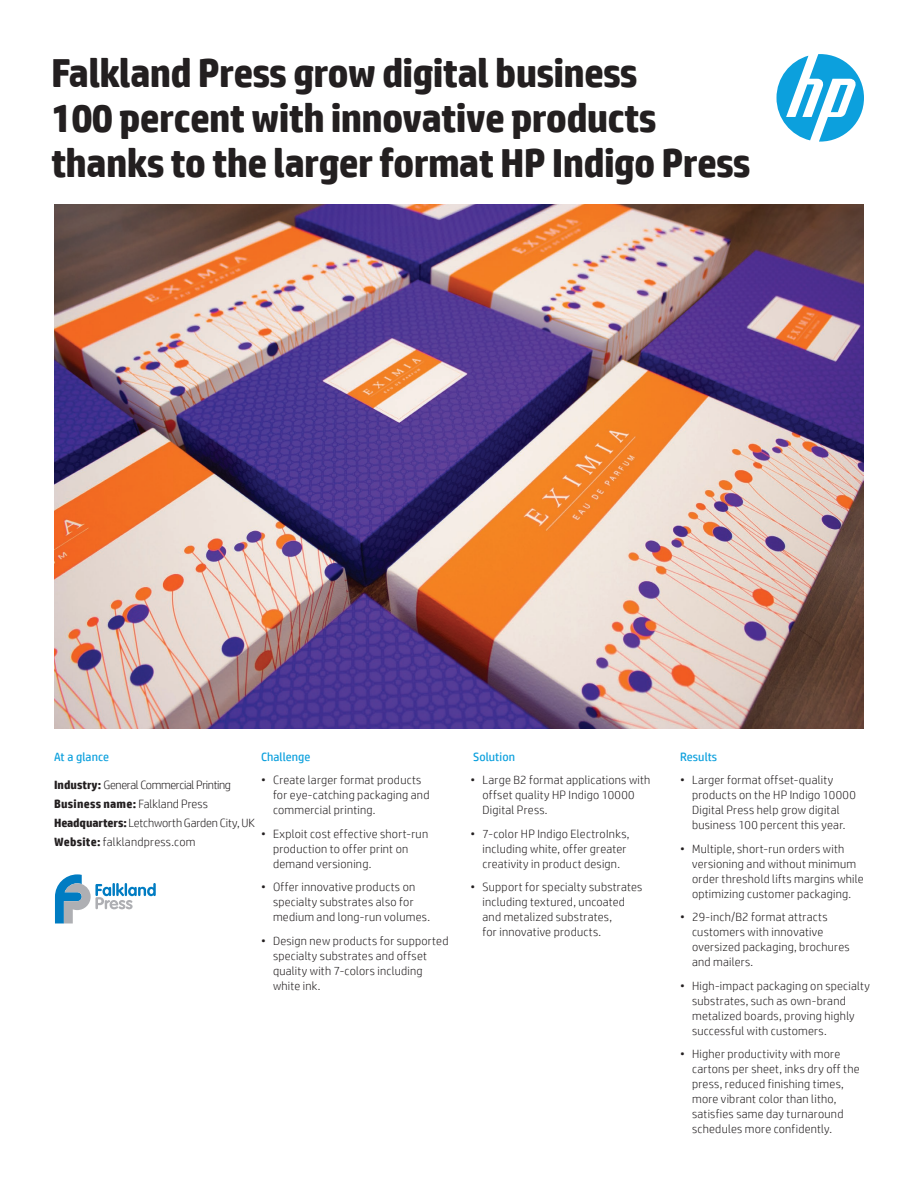
<style>
.page{position:relative;width:918px;height:1188px;background:#fff}
.page>*{position:absolute;margin:0;border:0;box-sizing:border-box;transform-origin:0 0}
.t1{font:700 40.5px/45px "HP Simplified";letter-spacing:-.02em;color:#231f20}
.bullets{font:300 12px/15px "HP Simplified";letter-spacing:.02em;color:#231f20}
.AT_A_GLANCE{font:300 12px "HP Simplified";letter-spacing:-.015em;color:#231f20}
.AT_A_GLANCE-2{font:700 12px "HP Simplified";letter-spacing:.02em;color:#231f20}
.AT_A_GLANCE-3{font:300 12px "HP Simplified";letter-spacing:.02em;color:#231f20}
.sub-headers_solution{font:12px "HP Simplified";letter-spacing:.005em;color:#0ca0dd}
.bullets-2{font:12px "HP Simplified";letter-spacing:.01em;color:#0ca0dd}
.s1{font-weight:700}
.s2{font-weight:300}
</style>
<div class="page">
<img style="left:54px;top:205px;width:810px;height:524px">
<svg style="left:777px;top:54px;width:87px;height:88px"></svg>
<svg style="left:55px;top:874px;width:101px;height:49px"></svg>
<p class="t1" style="left:51px;top:50px;width:701px">Falkland Press grow digital business<br>100 percent with innovative products thanks to the larger format HP Indigo Press</p>
<p class="sub-headers_solution" style="left:54px;top:750px;width:57px">At a glance</p>
<p class="AT_A_GLANCE" style="left:54px;top:778px;width:178px"><span class="s1">Industry:</span> General Commercial Printing</p>
<p class="AT_A_GLANCE-2" style="left:54px;top:797px;width:155px">Business name: <span class="s2">Falkland Press</span></p>
<p class="AT_A_GLANCE" style="left:54px;top:816px;width:202px"><span class="s1">Headquarters:</span> Letchworth Garden City, UK</p>
<p class="AT_A_GLANCE-3" style="left:54px;top:835px;width:143px"><span class="s1">Website:</span> falklandpress.com</p>
<p class="sub-headers_solution" style="left:261px;top:750px;width:51px">Challenge</p>
<p class="bullets" style="left:273px;top:773px;width:158px;text-indent:-12px">• Create larger format products for eye-catching packaging and commercial printing.</p>
<p class="bullets" style="left:273px;top:826px;width:157px;text-indent:-12px">• Exploit cost effective short-run production to offer print on demand versioning.</p>
<p class="bullets" style="left:273px;top:880px;width:159px;text-indent:-12px">• Offer innovative products on specialty substrates also for medium and long-run volumes.</p>
<p class="bullets" style="left:273px;top:933px;width:177px;text-indent:-12px">• Design new products for supported specialty substrates and offset quality with 7-colors including white ink.</p>
<p class="bullets-2" style="left:473px;top:750px;width:44px">Solution</p>
<p class="bullets" style="left:483px;top:773px;width:169px;text-indent:-12px">• Large B2 format applications with offset quality HP Indigo 10000<br>Digital Press.</p>
<p class="bullets" style="left:483px;top:826px;width:149px;text-indent:-12px">• 7-color HP Indigo ElectroInks, including white, offer greater creativity in product design.</p>
<p class="bullets" style="left:483px;top:880px;width:161px;text-indent:-12px">• Support for specialty substrates including textured, uncoated and metalized substrates,<br>for innovative products.</p>
<p class="bullets-2" style="left:680px;top:750px;width:39px">Results</p>
<p class="bullets" style="left:692px;top:773px;width:165px;text-indent:-12px">• Larger format offset-quality products on the HP Indigo 10000<br>Digital Press help grow digital business 100 percent this year.</p>
<p class="bullets" style="left:692px;top:841px;width:173px;text-indent:-12px">• Multiple, short-run orders with versioning and without minimum order threshold lifts margins while optimizing customer packaging.</p>
<p class="bullets" style="left:692px;top:910px;width:159px;text-indent:-12px">• 29-inch/B2 format attracts customers with innovative oversized packaging, brochures and mailers.</p>
<p class="bullets" style="left:692px;top:978px;width:179px;text-indent:-12px">• High-impact packaging on specialty substrates, such as own-brand metalized boards, proving highly successful with customers.</p>
<p class="bullets" style="left:692px;top:1047px;width:169px;text-indent:-12px">• Higher productivity with more cartons per sheet, inks dry off the press, reduced finishing times, more vibrant color than litho, satisfies same day turnaround schedules more confidently.</p>
</div>
